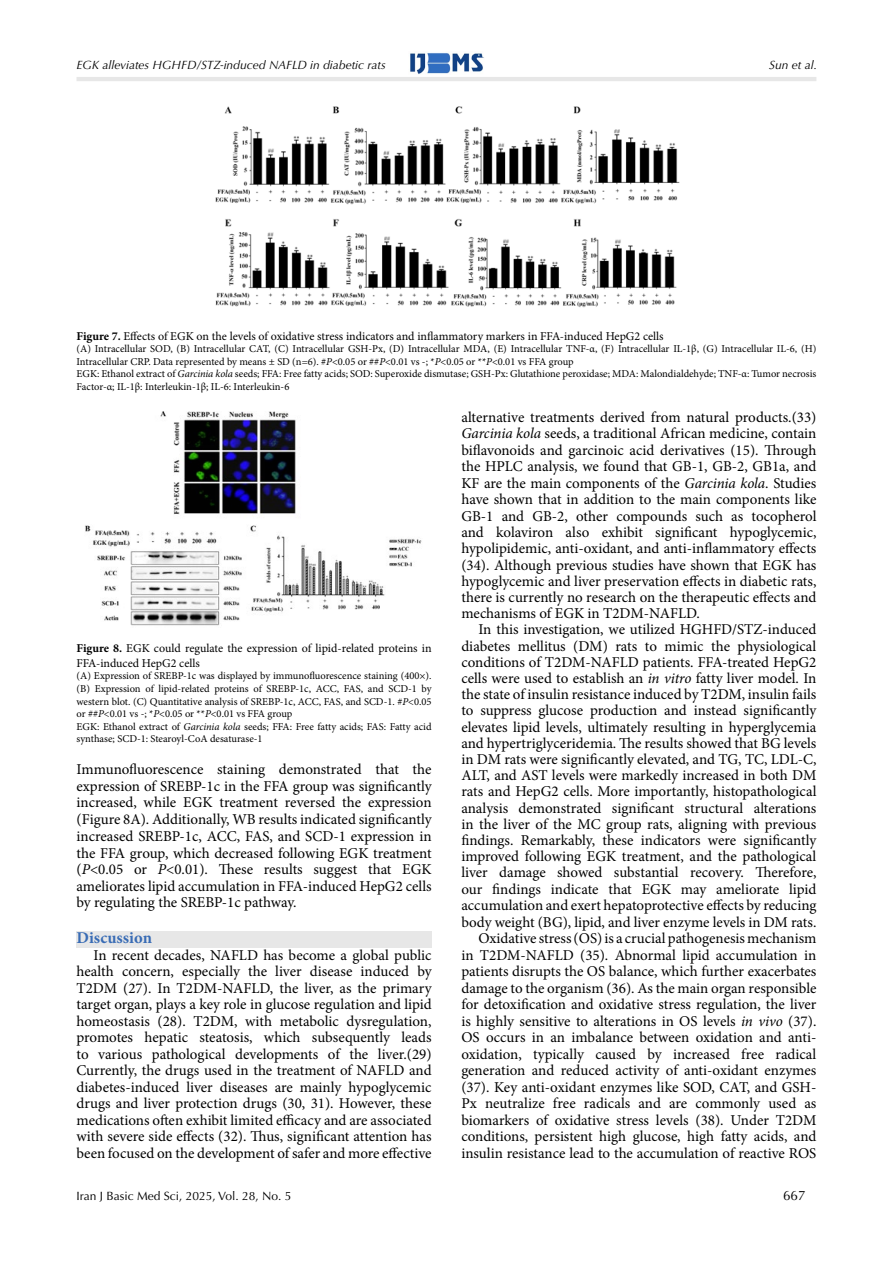
<style>
.page{position:relative;width:893px;height:1263px;background:#fff}
.page>*{position:absolute;margin:0;border:0;box-sizing:border-box;transform-origin:0 0}
.t1{font:700 16.5px "Minion Pro";color:#396cb5}
.t2{font:15px/16.4px "Minion Pro";color:#000;text-align:justify}
.t3{font:13.5px "Optima LT Std";color:#000}
.t4{font:12px/14.4px "Minion Pro";color:#000}
.t5{font:italic 12px "Optima LT Std";color:#000}
.t6{font:12px "Optima LT Std";color:#000}
.t7{font:10.5px/12.6px "Minion Pro";color:#000}
.s1{font-weight:700}
.s2{font-style:italic}
</style>
<div class="page">
<img style="left:410px;top:52px;width:74px;height:23px">
<hr style="left:77px;top:77px;width:739px;height:4px;background:#e7e7e7">
<div style="left:77px;top:931px;width:355px;height:16px;background:#e7e7e7"></div>
<img style="left:215px;top:106px;width:465px;height:202px">
<img style="left:85px;top:411px;width:337px;height:215px">
<p class="t5" style="left:77px;top:58px;width:311px">EGK alleviates HGHFD/STZ-induced NAFLD in diabetic rats</p>
<p class="t5" style="left:769px;top:58px;width:49px">Sun et al.</p>
<p class="t4" style="left:77px;top:329px;width:589px"><span class="s1">Figure 7.</span> Effects of EGK on the levels of oxidative stress indicators and inflammatory markers in FFA-induced HepG2 cells</p>
<p class="t7" style="left:77px;top:343px;width:741px">(A) Intracellular SOD, (B) Intracellular CAT, (C) Intracellular GSH-Px, (D) Intracellular MDA, (E) Intracellular TNF-α, (F) Intracellular IL-1β, (G) Intracellular IL-6, (H)<br>Intracellular CRP. Data represented by means ± SD (n=6). #<span class="s2">P</span>&lt;0.05 or ##<span class="s2">P</span>&lt;0.01 vs -; *<span class="s2">P</span>&lt;0.05 or **<span class="s2">P</span>&lt;0.01 vs FFA group<br>EGK: Ethanol extract of <span class="s2">Garcinia kola</span> seeds; FFA: Free fatty acids; SOD: Superoxide dismutase; GSH-Px: Glutathione peroxidase; MDA: Malondialdehyde; TNF-α: Tumor necrosis Factor-α; IL-1β: Interleukin-1β; IL-6: Interleukin-6</p>
<p class="t4" style="left:77px;top:641px;width:357px"><span class="s1">Figure 8.</span> EGK could regulate the expression of lipid-related proteins in<br>FFA-induced HepG2 cells</p>
<p class="t7" style="left:77px;top:670px;width:357px">(A) Expression of SREBP-1c was displayed by immunofluorescence staining (400×). (B) Expression of lipid-related proteins of SREBP-1c, ACC, FAS, and SCD-1 by western blot. (C) Quantitative analysis of SREBP-1c, ACC, FAS, and SCD-1. #<span class="s2">P</span>&lt;0.05 or ##<span class="s2">P</span>&lt;0.01 vs -; *<span class="s2">P</span>&lt;0.05 or **<span class="s2">P</span>&lt;0.01 vs FFA group<br>EGK: Ethanol extract of <span class="s2">Garcinia kola</span> seeds; FFA: Free fatty acids; FAS: Fatty acid synthase; SCD-1: Stearoyl-CoA desaturase-1</p>
<p class="t2" style="left:77px;top:761px;width:357px">Immunofluorescence staining demonstrated that the expression of SREBP-1c in the FFA group was significantly increased, while EGK treatment reversed the expression (Figure 8A). Additionally, WB results indicated significantly increased SREBP-1c, ACC, FAS, and SCD-1 expression in the FFA group, which decreased following EGK treatment (<span class="s2">P</span>&lt;0.05 or <span class="s2">P</span>&lt;0.01). These results suggest that EGK ameliorates lipid accumulation in FFA-induced HepG2 cells by regulating the SREBP-1c pathway.</p>
<p class="t1" style="left:77px;top:926px;width:77px">Discussion</p>
<p class="t2" style="left:77px;top:946px;width:357px;text-indent:17px">In recent decades, NAFLD has become a global public health concern, especially the liver disease induced by T2DM (27). In T2DM-NAFLD, the liver, as the primary target organ, plays a key role in glucose regulation and lipid homeostasis (28). T2DM, with metabolic dysregulation, promotes hepatic steatosis, which subsequently leads to various pathological developments of the liver.(29)<br>Currently, the drugs used in the treatment of NAFLD and diabetes-induced liver diseases are mainly hypoglycemic drugs and liver protection drugs (30, 31). However, these medications often exhibit limited efficacy and are associated with severe side effects (32). Thus, significant attention has been focused on the development of safer and more effective</p>
<p class="t2" style="left:461px;top:409px;width:357px">alternative treatments derived from natural products.(33)<br><span class="s2">Garcinia kola</span> seeds, a traditional African medicine, contain biflavonoids and garcinoic acid derivatives (15). Through the HPLC analysis, we found that GB-1, GB-2, GB1a, and KF are the main components of the <span class="s2">Garcinia kola</span>. Studies have shown that in addition to the main components like GB-1 and GB-2, other compounds such as tocopherol and kolaviron also exhibit significant hypoglycemic, hypolipidemic, anti-oxidant, and anti-inflammatory effects (34). Although previous studies have shown that EGK has hypoglycemic and liver preservation effects in diabetic rats, there is currently no research on the therapeutic effects and mechanisms of EGK in T2DM-NAFLD.</p>
<p class="t2" style="left:461px;top:621px;width:357px;text-align:right">In this investigation, we utilized HGHFD/STZ-induced diabetes mellitus (DM) rats to mimic the physiological conditions of T2DM-NAFLD patients. FFA-treated HepG2 cells were used to establish an <span class="s2">in vitro</span> fatty liver model. In the state of insulin resistance induced by T2DM, insulin fails to suppress glucose production and instead significantly elevates lipid levels, ultimately resulting in hyperglycemia and hypertriglyceridemia. The results showed that BG levels in DM rats were significantly elevated, and TG, TC, LDL-C, ALT, and AST levels were markedly increased in both DM rats and HepG2 cells. More importantly, histopathological analysis demonstrated significant structural alterations in the liver of the MC group rats, aligning with previous findings. Remarkably, these indicators were significantly improved following EGK treatment, and the pathological liver damage showed substantial recovery. Therefore, our findings indicate that EGK may ameliorate lipid accumulation and exert hepatoprotective effects by reducing body weight (BG), lipid, and liver enzyme levels in DM rats.<br>Oxidative stress (OS) is a crucial pathogenesis mechanism<br>in T2DM-NAFLD (35). Abnormal lipid accumulation in patients disrupts the OS balance, which further exacerbates damage to the organism (36). As the main organ responsible for detoxification and oxidative stress regulation, the liver is highly sensitive to alterations in OS levels <span class="s2">in vivo</span> (37).<br>OS occurs in an imbalance between oxidation and anti&shy;oxidation, typically caused by increased free radical generation and reduced activity of anti-oxidant enzymes (37). Key anti-oxidant enzymes like SOD, CAT, and GSH-Px neutralize free radicals and are commonly used as biomarkers of oxidative stress levels (38). Under T2DM conditions, persistent high glucose, high fatty acids, and insulin resistance lead to the accumulation of reactive ROS</p>
<p class="t6" style="left:77px;top:1188px;width:216px">Iran J Basic Med Sci, 2025, Vol. 28, No. 5</p>
<p class="t3" style="left:783px;top:1187px;width:24px">667</p>
</div>
